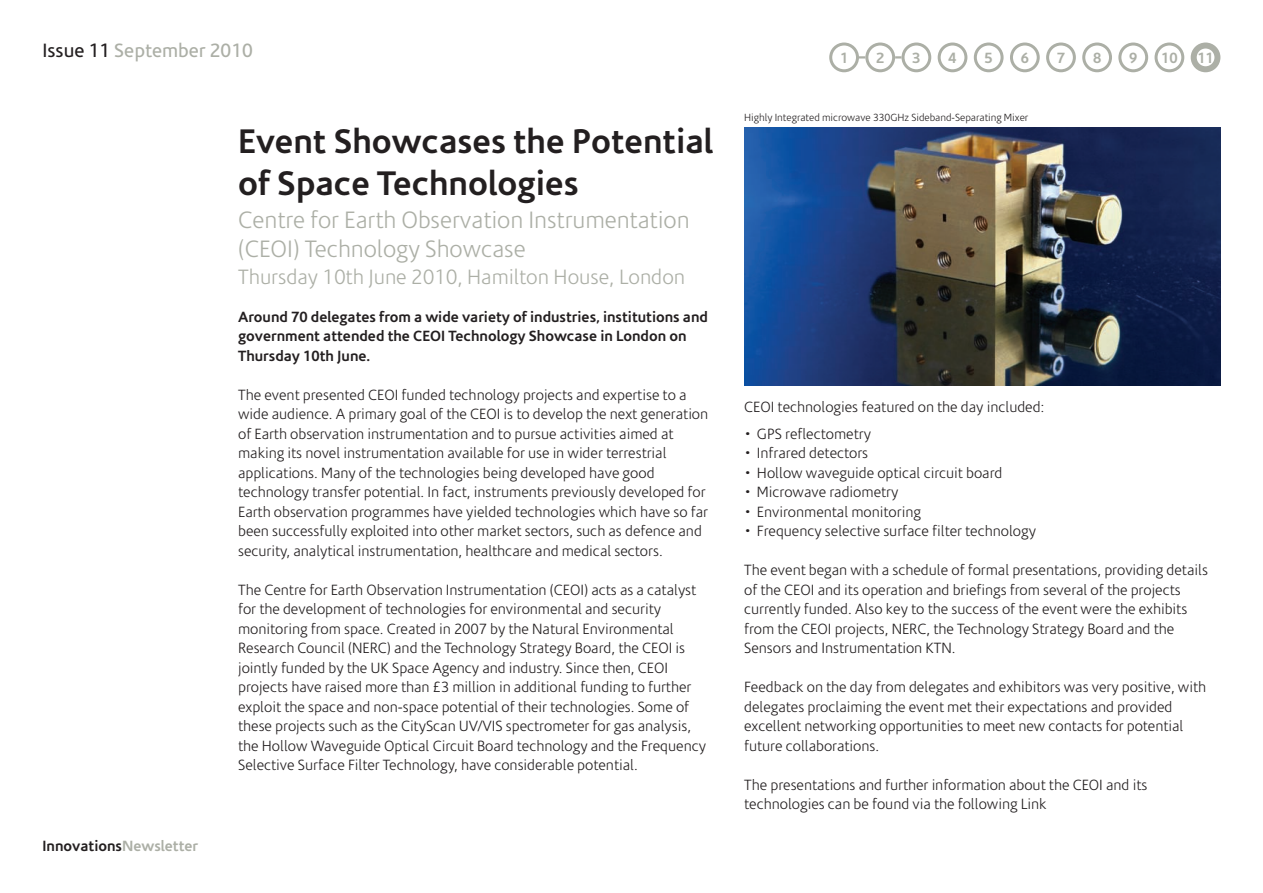
<style>
.page{position:relative;width:1263px;height:893px;background:#fff}
.page>*{position:absolute;margin:0;border:0;box-sizing:border-box;transform-origin:0 0}
.t1{font:700 34.5px/41.4px "Corisande";color:#231f20}
.t2{font:300 24px/28.8px "Corisande";color:#acafa6}
.t3{font:300 21px "Corisande";color:#acafa6}
.t4{font:19.5px "Corisande";color:#acafa6}
.t5{font:300 15px/19.5px "Corisande";color:#231f20}
.t6{font:700 15px/19.5px "Corisande";color:#231f20}
.t7{font:700 15px "Corisande";color:#acafa6}
.t8{font:300 10.5px "Corisande";color:#231f20}
.s1{color:#231f20}
.s2{color:#acafa6}
</style>
<div class="page">
<img style="left:744px;top:128px;width:476px;height:258px">
<svg style="left:938px;top:43px;width:29px;height:29px"></svg>
<svg style="left:974px;top:43px;width:29px;height:29px"></svg>
<svg style="left:1010px;top:43px;width:30px;height:29px"></svg>
<svg style="left:1046px;top:43px;width:30px;height:29px"></svg>
<svg style="left:1082px;top:43px;width:30px;height:29px"></svg>
<svg style="left:1118px;top:43px;width:30px;height:29px"></svg>
<svg style="left:1154px;top:43px;width:30px;height:29px"></svg>
<svg style="left:1191px;top:43px;width:29px;height:29px"></svg>
<svg style="left:829px;top:43px;width:102px;height:29px"></svg>
<h3 class="t4" style="left:43px;top:43px;width:212px"><span class="s1">Issue 11</span> September 2010</h3>
<h1 class="t1" style="left:238px;top:124px;width:476px">Event Showcases the Potential of Space Technologies</h1>
<h2 class="t2" style="left:238px;top:208px;width:453px">Centre for Earth Observation Instrumentation (CEOI) Technology Showcase</h2>
<h3 class="t3" style="left:238px;top:268px;width:448px">Thursday 10th June 2010, Hamilton House, London</h3>
<p class="t6" style="left:43px;top:837px;width:157px">Innovations<span class="s2">Newsletter</span></p>
<p class="t6" style="left:238px;top:308px;width:471px">Around 70 delegates from a wide variety of industries, institutions and government attended the CEOI Technology Showcase in London on<br>Thursday 10th June.</p>
<p class="t5" style="left:238px;top:386px;width:472px">The event presented CEOI funded technology projects and expertise to a wide audience. A primary goal of the CEOI is to develop the next generation of Earth observation instrumentation and to pursue activities aimed at making its novel instrumentation available for use in wider terrestrial applications. Many of the technologies being developed have good technology transfer potential. In fact, instruments previously developed for Earth observation programmes have yielded technologies which have so far been successfully exploited into other market sectors, such as defence and security, analytical instrumentation, healthcare and medical sectors.</p>
<p class="t5" style="left:238px;top:581px;width:469px">The Centre for Earth Observation Instrumentation (CEOI) acts as a catalyst for the development of technologies for environmental and security monitoring from space. Created in 2007 by the Natural Environmental Research Council (NERC) and the Technology Strategy Board, the CEOI is jointly funded by the UK Space Agency and industry. Since then, CEOI projects have raised more than £3 million in additional funding to further exploit the space and non-space potential of their technologies. Some of these projects such as the CityScan UV/VIS spectrometer for gas analysis, the Hollow Waveguide Optical Circuit Board technology and the Frequency Selective Surface Filter Technology, have considerable potential.</p>
<p class="t7" style="left:840px;top:52px;width:10px">1</p>
<p class="t7" style="left:876px;top:52px;width:10px">2</p>
<p class="t7" style="left:912px;top:52px;width:10px">3</p>
<p class="t7" style="left:948px;top:52px;width:10px">4</p>
<p class="t7" style="left:984px;top:52px;width:10px">5</p>
<p class="t7" style="left:1021px;top:52px;width:10px">6</p>
<p class="t7" style="left:1057px;top:52px;width:10px">7</p>
<p class="t7" style="left:1093px;top:52px;width:10px">8</p>
<p class="t7" style="left:1129px;top:52px;width:10px">9</p>
<p class="t7" style="left:1161px;top:52px;width:18px">10</p>
<p class="t7" style="left:1197px;top:52px;width:18px">11</p>
<p class="t8" style="left:744px;top:113px;width:286px">Highly Integrated microwave 330GHz Sideband-Separating Mixer</p>
<p class="t5" style="left:744px;top:398px;width:301px">CEOI technologies featured on the day included:</p>
<p class="t5" style="left:744px;top:425px;width:128px">• GPS reflectometry</p>
<p class="t5" style="left:744px;top:445px;width:126px">• Infrared detectors</p>
<p class="t5" style="left:744px;top:464px;width:260px">• Hollow waveguide optical circuit board</p>
<p class="t5" style="left:744px;top:484px;width:156px">• Microwave radiometry</p>
<p class="t5" style="left:744px;top:503px;width:178px">• Environmental monitoring</p>
<p class="t5" style="left:744px;top:523px;width:293px">• Frequency selective surface filter technology</p>
<p class="t5" style="left:744px;top:562px;width:465px">The event began with a schedule of formal presentations, providing details of the CEOI and its operation and briefings from several of the projects currently funded. Also key to the success of the event were the exhibits from the CEOI projects, NERC, the Technology Strategy Board and the Sensors and Instrumentation KTN.</p>
<p class="t5" style="left:744px;top:679px;width:463px">Feedback on the day from delegates and exhibitors was very positive, with delegates proclaiming the event met their expectations and provided excellent networking opportunities to meet new contacts for potential future collaborations.</p>
<p class="t5" style="left:744px;top:776px;width:405px">The presentations and further information about the CEOI and its technologies can be found via the following Link</p>
</div>
